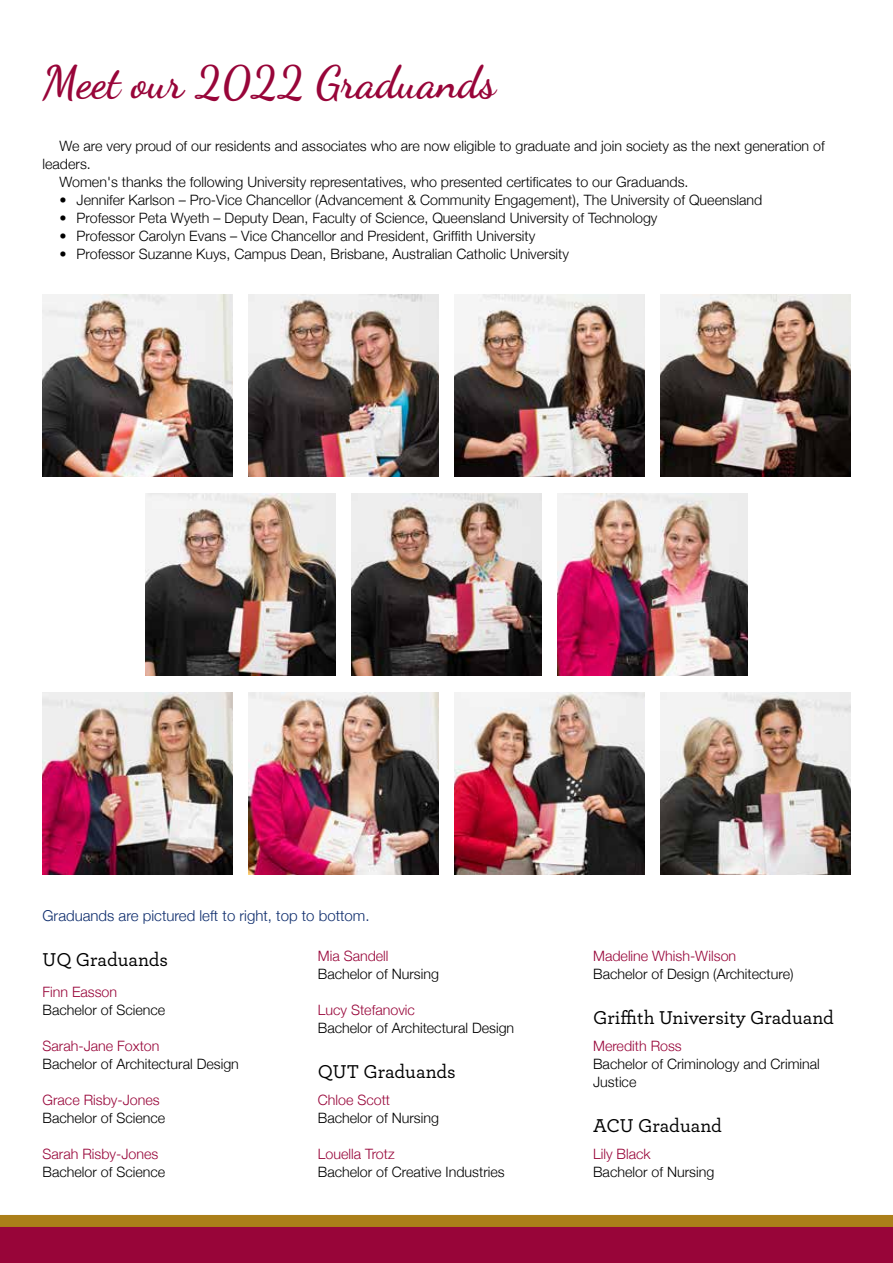
<style>
.page{position:relative;width:893px;height:1263px;background:#fff}
.page>*{position:absolute;margin:0;border:0;box-sizing:border-box;transform-origin:0 0}
.t1{font:700 44.25px "Dancing Script";color:#980539}
.t2{font:500 19.5px "Archer Pro";color:#000}
.t3{font:300 15px "Helvetica Neue";color:#0d2c6c}
.t4{font:300 14.25px/18px "Helvetica Neue";color:#000}
.t5{font:300 14.25px "Helvetica Neue";color:#980539}
</style>
<div class="page">
<img style="left:43px;top:295px;width:190px;height:181px">
<img style="left:248px;top:295px;width:191px;height:181px">
<img style="left:454px;top:295px;width:191px;height:181px">
<img style="left:660px;top:295px;width:190px;height:181px">
<img style="left:145px;top:494px;width:191px;height:181px">
<img style="left:351px;top:494px;width:191px;height:181px">
<img style="left:557px;top:494px;width:190px;height:181px">
<img style="left:43px;top:692px;width:190px;height:182px">
<img style="left:248px;top:692px;width:191px;height:182px">
<img style="left:454px;top:692px;width:191px;height:182px">
<img style="left:660px;top:692px;width:190px;height:182px">
<svg style="left:0;top:1215px;width:893px;height:48px;background:#9c2330"></svg>
<h1 class="t1" style="left:43px;top:48px;width:455px">Meet our 2022 Graduands</h1>
<p class="t4" style="left:60px;top:136px;width:767px">We are very proud of our residents and associates who are now eligible to graduate and join society as the next generation of</p>
<p class="t4" style="left:43px;top:154px;width:50px">leaders.</p>
<p class="t4" style="left:60px;top:172px;width:630px">Women's thanks the following University representatives, who presented certificates to our Graduands.</p>
<p class="t4" style="left:60px;top:190px;width:704px">• Jennifer Karlson – Pro-Vice Chancellor (Advancement &amp; Community Engagement), The University of Queensland</p>
<p class="t4" style="left:60px;top:208px;width:600px">• Professor Peta Wyeth – Deputy Dean, Faculty of Science, Queensland University of Technology</p>
<p class="t4" style="left:60px;top:226px;width:477px">• Professor Carolyn Evans – Vice Chancellor and President, Griffith University</p>
<p class="t4" style="left:60px;top:244px;width:511px">• Professor Suzanne Kuys, Campus Dean, Brisbane, Australian Catholic University</p>
<p class="t3" style="left:43px;top:906px;width:329px">Graduands are pictured left to right, top to bottom.</p>
<h2 class="t2" style="left:43px;top:946px;width:127px">UQ Graduands</h2>
<p class="t5" style="left:43px;top:983px;width:76px">Finn Easson</p>
<p class="t4" style="left:43px;top:1000px;width:124px">Bachelor of Science</p>
<p class="t5" style="left:43px;top:1037px;width:118px">Sarah-Jane Foxton</p>
<p class="t4" style="left:43px;top:1054px;width:198px">Bachelor of Architectural Design</p>
<p class="t5" style="left:43px;top:1091px;width:119px">Grace Risby-Jones</p>
<p class="t4" style="left:43px;top:1108px;width:124px">Bachelor of Science</p>
<p class="t5" style="left:43px;top:1145px;width:117px">Sarah Risby-Jones</p>
<p class="t4" style="left:43px;top:1162px;width:124px">Bachelor of Science</p>
<p class="t5" style="left:318px;top:947px;width:72px">Mia Sandell</p>
<p class="t4" style="left:318px;top:964px;width:123px">Bachelor of Nursing</p>
<p class="t5" style="left:318px;top:1001px;width:99px">Lucy Stefanovic</p>
<p class="t4" style="left:318px;top:1018px;width:198px">Bachelor of Architectural Design</p>
<h2 class="t2" style="left:318px;top:1057px;width:139px">QUT Graduands</h2>
<p class="t5" style="left:318px;top:1091px;width:74px">Chloe Scott</p>
<p class="t4" style="left:318px;top:1108px;width:123px">Bachelor of Nursing</p>
<p class="t5" style="left:318px;top:1145px;width:78px">Louella Trotz</p>
<p class="t4" style="left:318px;top:1162px;width:188px">Bachelor of Creative Industries</p>
<p class="t5" style="left:593px;top:947px;width:145px">Madeline Whish-Wilson</p>
<p class="t4" style="left:593px;top:964px;width:202px">Bachelor of Design (Architecture)</p>
<h2 class="t2" style="left:593px;top:1003px;width:242px">Griffith University Graduand</h2>
<p class="t5" style="left:593px;top:1037px;width:90px">Meredith Ross</p>
<p class="t4" style="left:593px;top:1054px;width:228px">Bachelor of Criminology and Criminal<br>Justice</p>
<h2 class="t2" style="left:593px;top:1111px;width:130px">ACU Graduand</h2>
<p class="t5" style="left:593px;top:1145px;width:59px">Lily Black</p>
<p class="t4" style="left:593px;top:1162px;width:123px">Bachelor of Nursing</p>
</div>
